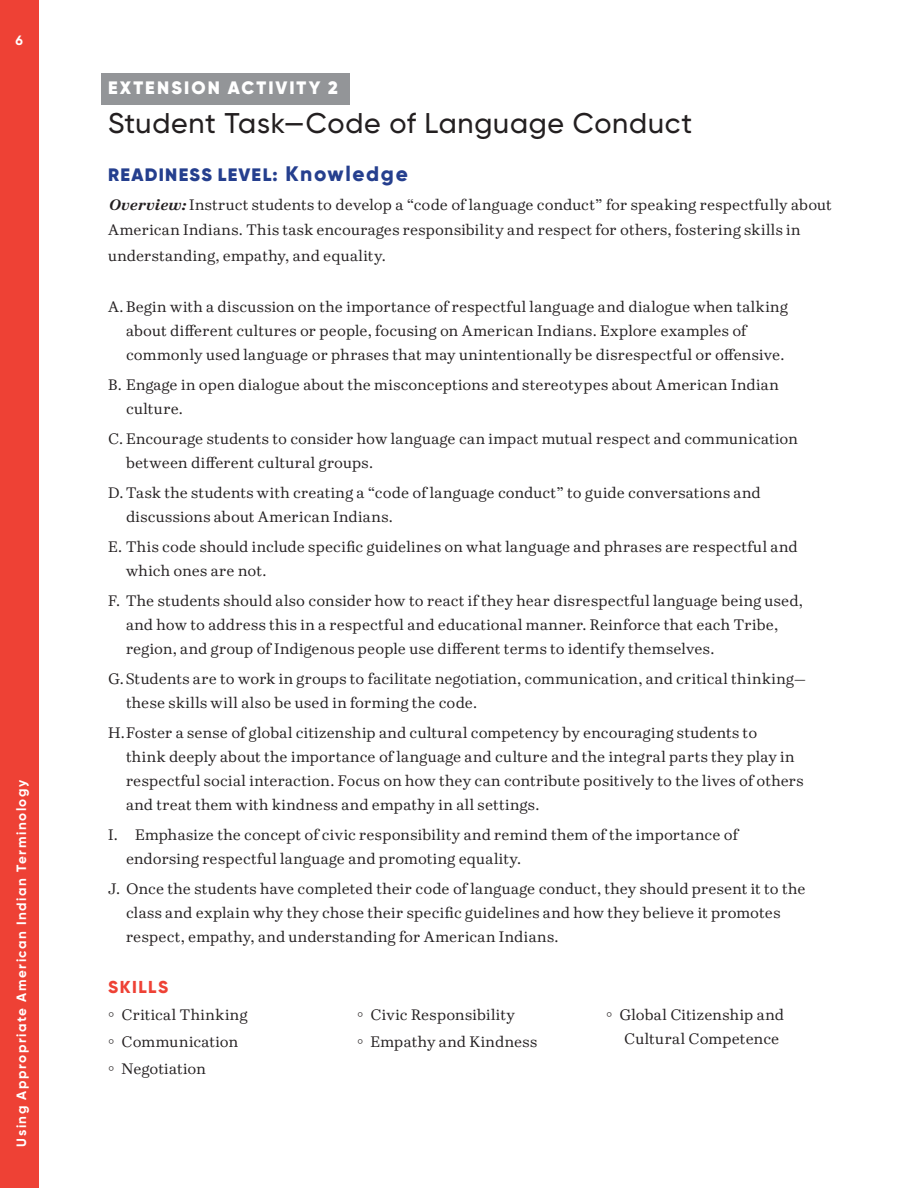
<style>
.page{position:relative;width:918px;height:1188px;background:#fff}
.page>*{position:absolute;margin:0;border:0;box-sizing:border-box;transform-origin:0 0}
.Activity_2{font:500 28.5px "Gilroy";letter-spacing:.025em;color:#231f20}
.Reading_Level{font:900 18px "Gilroy";letter-spacing:.07em;color:#253f8e}
.Activity_1{font:900 18px "Gilroy";letter-spacing:.115em;color:#fff}
.Heading_2{font:800 17.25px "Gilroy";letter-spacing:.095em;color:#ee4135}
.TX{font:15px/24px "Kinney";letter-spacing:.015em;color:#231f20}
.t1{font:700 13.5px "Gilroy";letter-spacing:.115em;color:#fff}
.s1{font-weight:800;font-size:21px}
.s2{font-weight:700;font-style:italic}
</style>
<div class="page">
<div style="left:0;top:0;width:39px;height:1188px;background:#ee4135"></div>
<div style="left:101px;top:73px;width:249px;height:32px;background:#939598"></div>
<p class="t1" style="left:16px;top:32px;width:9px">6</p>
<p class="t1" style="left:13px;top:1147px;width:368px;rotate:-90deg">Using Appropriate American Indian Terminology</p>
<p class="Activity_1" style="left:108px;top:77px;width:231px">EXTENSION ACTIVITY 2</p>
<p class="Activity_2" style="left:108px;top:106px;width:586px">Student Task—Code of Language Conduct</p>
<p class="Reading_Level" style="left:108px;top:164px;width:301px">READINESS LEVEL: <span class="s1">Knowledge</span></p>
<p class="TX" style="left:108px;top:192px;width:725px;line-height:25.5px"><span class="s2">Overview:</span> Instruct students to develop a “code of language conduct” for speaking respectfully about<br>American Indians. This task encourages responsibility and respect for others, fostering skills in understanding, empathy, and equality.</p>
<p class="TX" style="left:126px;top:295px;width:663px;text-indent:-18px">A. Begin with a discussion on the importance of respectful language and dialogue when talking about different cultures or people, focusing on American Indians. Explore examples of commonly used language or phrases that may unintentionally be disrespectful or offensive.</p>
<p class="TX" style="left:126px;top:373px;width:654px;text-indent:-18px">B. Engage in open dialogue about the misconceptions and stereotypes about American Indian culture.</p>
<p class="TX" style="left:126px;top:427px;width:673px;text-indent:-18px">C. Encourage students to consider how language can impact mutual respect and communication between different cultural groups.</p>
<p class="TX" style="left:126px;top:481px;width:636px;text-indent:-18px">D. Task the students with creating a “code of language conduct” to guide conversations and discussions about American Indians.</p>
<p class="TX" style="left:126px;top:535px;width:673px;text-indent:-18px">E. This code should include specific guidelines on what language and phrases are respectful and which ones are not.</p>
<p class="TX" style="left:126px;top:589px;width:678px;text-indent:-18px">F. The students should also consider how to react if they hear disrespectful language being used, and how to address this in a respectful and educational manner. Reinforce that each Tribe, region, and group of Indigenous people use different terms to identify themselves.</p>
<p class="TX" style="left:126px;top:667px;width:681px;text-indent:-18px">G.Students are to work in groups to facilitate negotiation, communication, and critical thinking— these skills will also be used in forming the code.</p>
<p class="TX" style="left:126px;top:721px;width:679px;text-indent:-18px">H.Foster a sense of global citizenship and cultural competency by encouraging students to<br>think deeply about the importance of language and culture and the integral parts they play in respectful social interaction. Focus on how they can contribute positively to the lives of others and treat them with kindness and empathy in all settings.</p>
<p class="TX" style="left:126px;top:823px;width:613px;text-indent:-18px">I. Emphasize the concept of civic responsibility and remind them of the importance of endorsing respectful language and promoting equality.</p>
<p class="TX" style="left:126px;top:877px;width:681px;text-indent:-18px">J. Once the students have completed their code of language conduct, they should present it to the class and explain why they chose their specific guidelines and how they believe it promotes respect, empathy, and understanding for American Indians.</p>
<p class="Heading_2" style="left:108px;top:976px;width:62px">SKILLS</p>
<p class="TX" style="left:108px;top:1003px;width:141px">° Critical Thinking</p>
<p class="TX" style="left:108px;top:1030px;width:132px">° Communication</p>
<p class="TX" style="left:108px;top:1057px;width:99px">° Negotiation</p>
<p class="TX" style="left:357px;top:1003px;width:160px">° Civic Responsibility</p>
<p class="TX" style="left:357px;top:1030px;width:182px">° Empathy and Kindness</p>
<p class="TX" style="left:624px;top:1003px;width:161px;text-indent:-18px">° Global Citizenship and<br>Cultural Competence</p>
</div>
